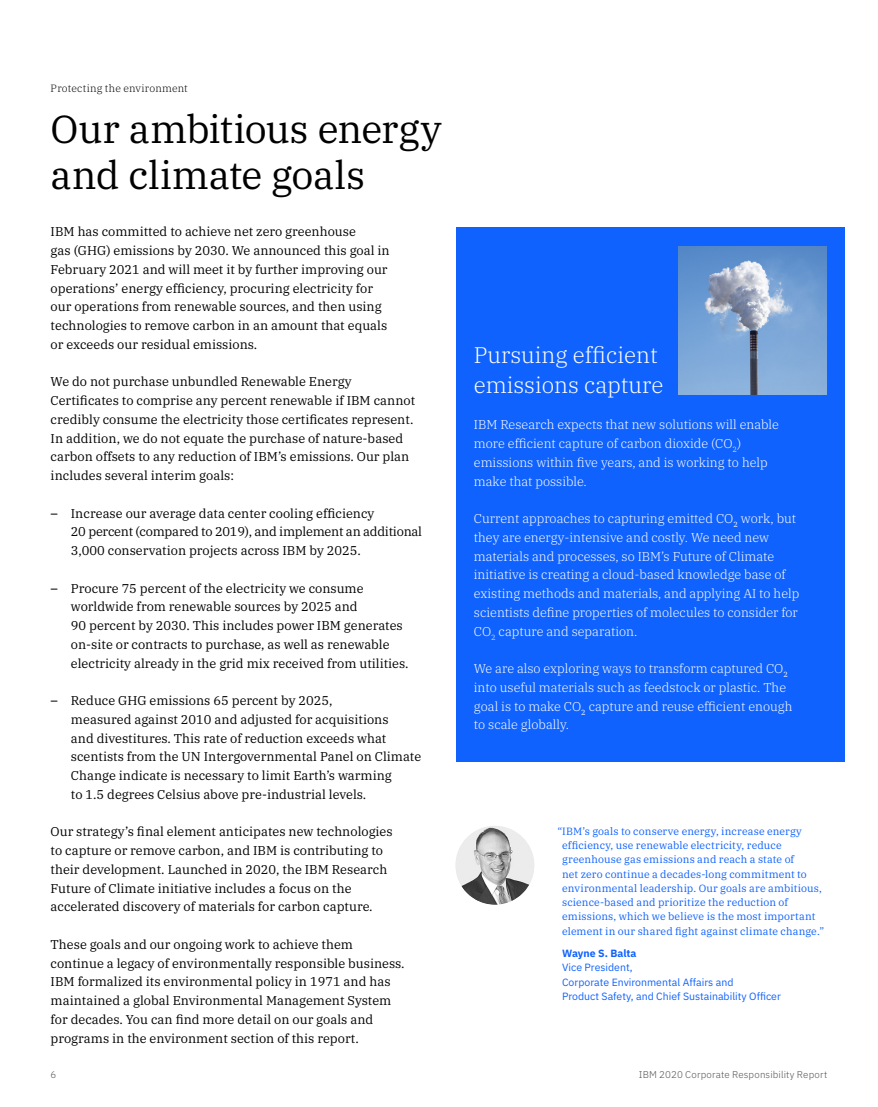
<style>
.page{position:relative;width:878px;height:1107px;background:#fff}
.page>*{position:absolute;margin:0;border:0;box-sizing:border-box;transform-origin:0 0}
.t1{font:39px/47px "IBM Plex Serif";letter-spacing:-.01em;color:#000}
.t2{font:300 22.5px/30px "IBM Plex Serif";color:#fff}
.t3{font:12.75px/18.8px "IBM Plex Serif";color:#000}
.t4{font:300 12.75px/18.8px "IBM Plex Serif";color:#fff}
.t5{font:10.5px/14.2px "IBM Plex Serif";letter-spacing:.015em;color:#0f62fe}
.t6{font:10.5px/14.2px "IBM Plex Sans";color:#0f62fe}
.t7{font:300 10.5px "IBM Plex Serif";letter-spacing:.02em;color:#000}
.t8{font:700 10.5px "IBM Plex Sans";color:#0f62fe}
.t9{font:300 9.75px "IBM Plex Sans";letter-spacing:.015em;color:#525252}
.s1{font-family:"IBM Plex Sans"}
</style>
<div class="page">
<img style="left:455px;top:826px;width:79px;height:79px;border-radius:40px">
<div style="left:456px;top:227px;width:388px;height:534px;background:#0f62fe"></div>
<img style="left:678px;top:247px;width:148px;height:147px">
<p class="t7" style="left:51px;top:80px;width:139px">Protecting the environment</p>
<h1 class="t1" style="left:51px;top:102px;width:392px">Our ambitious energy and climate goals</h1>
<p class="t3" style="left:51px;top:221px;width:340px">IBM has committed to achieve net zero greenhouse<br>gas (GHG) emissions by 2030. We announced this goal in February 2021 and will meet it by further improving our operations’ energy efficiency, procuring electricity for our operations from renewable sources, and then using technologies to remove carbon in an amount that equals or exceeds our residual emissions.</p>
<p class="t3" style="left:51px;top:371px;width:366px">We do not purchase unbundled Renewable Energy Certificates to comprise any percent renewable if IBM cannot credibly consume the electricity those certificates represent.<br>In addition, we do not equate the purchase of nature-based carbon offsets to any reduction of IBM’s emissions. Our plan includes several interim goals:</p>
<p class="t3" style="left:71px;top:503px;width:353px;text-indent:-20px"><span class="s1">–</span> Increase our average data center cooling efficiency<br>20 percent (compared to 2019), and implement an additional<br>3,000 conservation projects across IBM by 2025.</p>
<p class="t3" style="left:71px;top:578px;width:339px;text-indent:-20px"><span class="s1">–</span> Procure 75 percent of the electricity we consume worldwide from renewable sources by 2025 and<br>90 percent by 2030. This includes power IBM generates on-site or contracts to purchase, as well as renewable electricity already in the grid mix received from utilities.</p>
<p class="t3" style="left:71px;top:690px;width:352px;text-indent:-20px"><span class="s1">–</span> Reduce GHG emissions 65 percent by 2025,<br>measured against 2010 and adjusted for acquisitions<br>and divestitures. This rate of reduction exceeds what scentists from the UN Intergovernmental Panel on Climate Change indicate is necessary to limit Earth’s warming<br>to 1.5 degrees Celsius above pre-industrial levels.</p>
<p class="t3" style="left:51px;top:821px;width:343px">Our strategy’s final element anticipates new technologies to capture or remove carbon, and IBM is contributing to their development. Launched in 2020, the IBM Research Future of Climate initiative includes a focus on the accelerated discovery of materials for carbon capture.</p>
<p class="t3" style="left:51px;top:934px;width:355px">These goals and our ongoing work to achieve them continue a legacy of environmentally responsible business.<br>IBM formalized its environmental policy in 1971 and has maintained a global Environmental Management System for decades. You can find more detail on our goals and programs in the environment section of this report.</p>
<h2 class="t2" style="left:474px;top:338px;width:191px">Pursuing efficient emissions capture</h2>
<p class="t4" style="left:474px;top:414px;width:306px">IBM Research expects that new solutions will enable more efficient capture of carbon dioxide (CO<sub>2</sub>) emissions within five years, and is working to help make that possible.</p>
<p class="t4" style="left:474px;top:508px;width:327px">Current approaches to capturing emitted CO<sub>2</sub> work, but they are energy-intensive and costly. We need new materials and processes, so IBM’s Future of Climate initiative is creating a cloud-based knowledge base of existing methods and materials, and applying AI to help scientists define properties of molecules to consider for CO<sub>2</sub> capture and separation.</p>
<p class="t4" style="left:474px;top:658px;width:320px">We are also exploring ways to transform captured CO<sub>2 </sub>into useful materials such as feedstock or plastic. The goal is to make CO<sub>2</sub> capture and reuse efficient enough to scale globally.</p>
<p class="t5" style="left:562px;top:823px;width:264px;text-indent:-5px">“IBM’s goals to conserve energy, increase energy efficiency, use renewable electricity, reduce greenhouse gas emissions and reach a state of<br>net zero continue a decades-long commitment to environmental leadership. Our goals are ambitious, science-based and prioritize the reduction of emissions, which we believe is the most important element in our shared fight against climate change.”</p>
<p class="t8" style="left:562px;top:945px;width:76px">Wayne S. Balta</p>
<p class="t6" style="left:562px;top:960px;width:220px">Vice President,<br>Corporate Environmental Affairs and<br>Product Safety, and Chief Sustainability Officer</p>
<p class="t9" style="left:51px;top:1067px;width:7px">6</p>
<p class="t9" style="left:638px;top:1067px;width:190px">IBM 2020 Corporate Responsibility Report</p>
</div>
